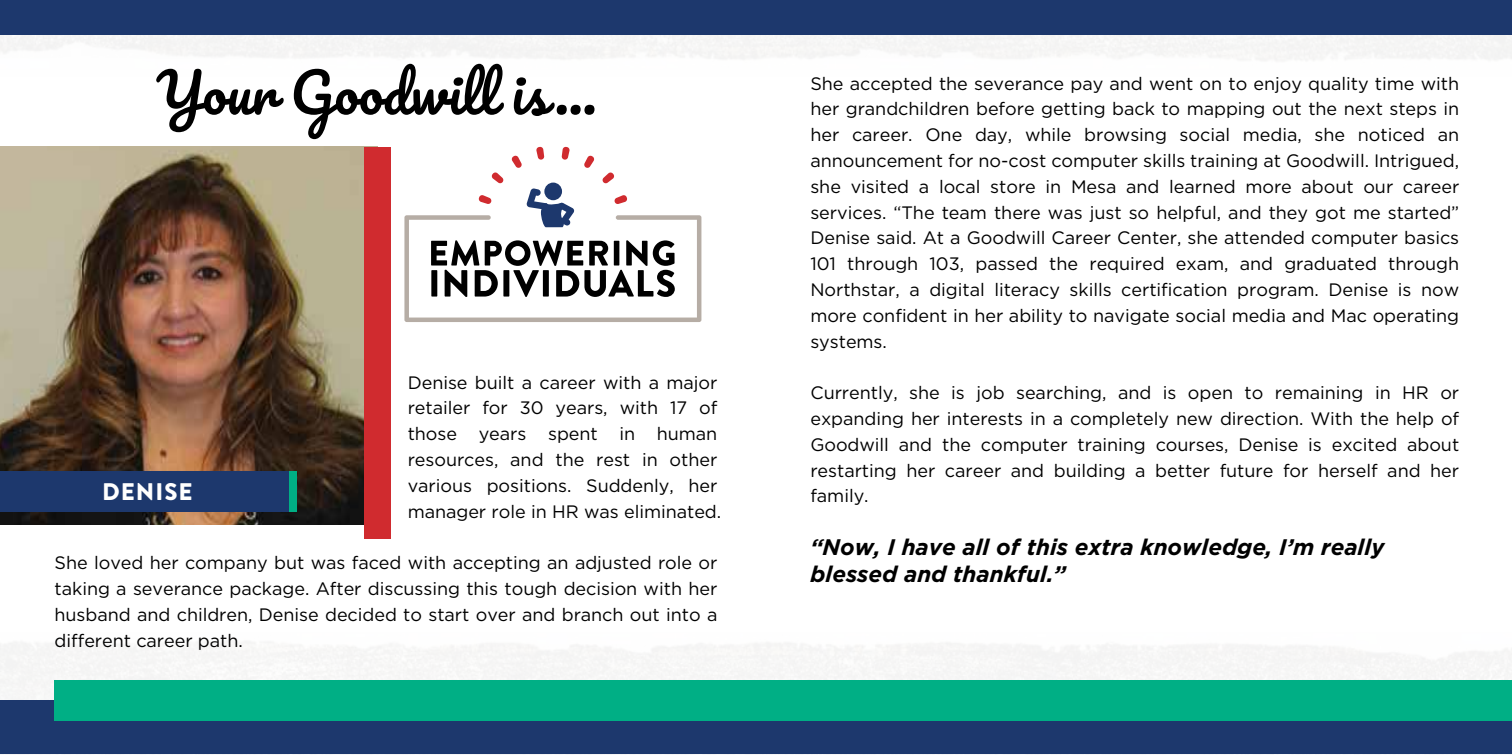
<style>
.page{position:relative;width:1512px;height:756px;background:#fff}
.page>*{position:absolute;margin:0;border:0;box-sizing:border-box;transform-origin:0 0}
.t1{font:54px "Pacifico";color:#000}
.t2{font:900 24px "Brandon Grotesque";letter-spacing:.045em;color:#fff}
.t3{font:italic 700 22.5px/27px "Gotham";color:#000}
.t4{font:18px/25.8px "Gotham";letter-spacing:-.005em;color:#000;text-align:justify}
</style>
<div class="page">
<div style="left:0;top:0;width:1512px;height:61px;background:#f6f6f5"></div>
<div style="left:0;top:0;width:1511px;height:35px;background:#1d386d"></div>
<img style="left:0;top:147px;width:364px;height:378px">
<div style="left:364px;top:147px;width:27px;height:391px;background:#d02b2f"></div>
<div style="left:0;top:471px;width:296px;height:40px;background:#1d386d"></div>
<div style="left:289px;top:471px;width:7px;height:40px;background:#00af85"></div>
<div style="left:0;top:641px;width:1512px;height:113px;background:#f7f7f6"></div>
<svg style="left:404px;top:147px;width:297px;height:175px"></svg>
<div style="left:0;top:700px;width:1511px;height:54px;background:#1d386d"></div>
<div style="left:54px;top:680px;width:1457px;height:41px;background:#00af85"></div>
<h1 class="t1" style="left:156px;top:64px;width:442px">Your Goodwill is ...</h1>
<p class="t4" style="left:408px;top:370px;width:315px;text-align:left">Denise built a career with a major retailer for 30 years, with 17 of those years spent in human resources, and the rest in other various positions. Suddenly, her manager role in HR was eliminated.</p>
<p class="t4" style="left:55px;top:551px;width:664px">She loved her company but was faced with accepting an adjusted role or taking a severance package. After discussing this tough decision with her husband and children, Denise decided to start over and branch out into a different career path.</p>
<h2 class="t2" style="left:102px;top:477px;width:92px">DENISE</h2>
<p class="t4" style="left:810px;top:71px;width:650px">She accepted the severance pay and went on to enjoy quality time with her grandchildren before getting back to mapping out the next steps in her career. One day, while browsing social media, she noticed an announcement for no-cost computer skills training at Goodwill. Intrigued, she visited a local store in Mesa and learned more about our career services. “The team there was just so helpful, and they got me started” Denise said. At a Goodwill Career Center, she attended computer basics 101 through 103, passed the required exam, and graduated through Northstar, a digital literacy skills certification program. Denise is now more confident in her ability to navigate social media and Mac operating systems.</p>
<p class="t4" style="left:810px;top:381px;width:650px">Currently, she is job searching, and is open to remaining in HR or expanding her interests in a completely new direction. With the help of Goodwill and the computer training courses, Denise is excited about restarting her career and building a better future for herself and her family.</p>
<p class="t3" style="left:810px;top:535px;width:576px">“Now, I have all of this extra knowledge, I’m really blessed and thankful.”</p>
</div>
